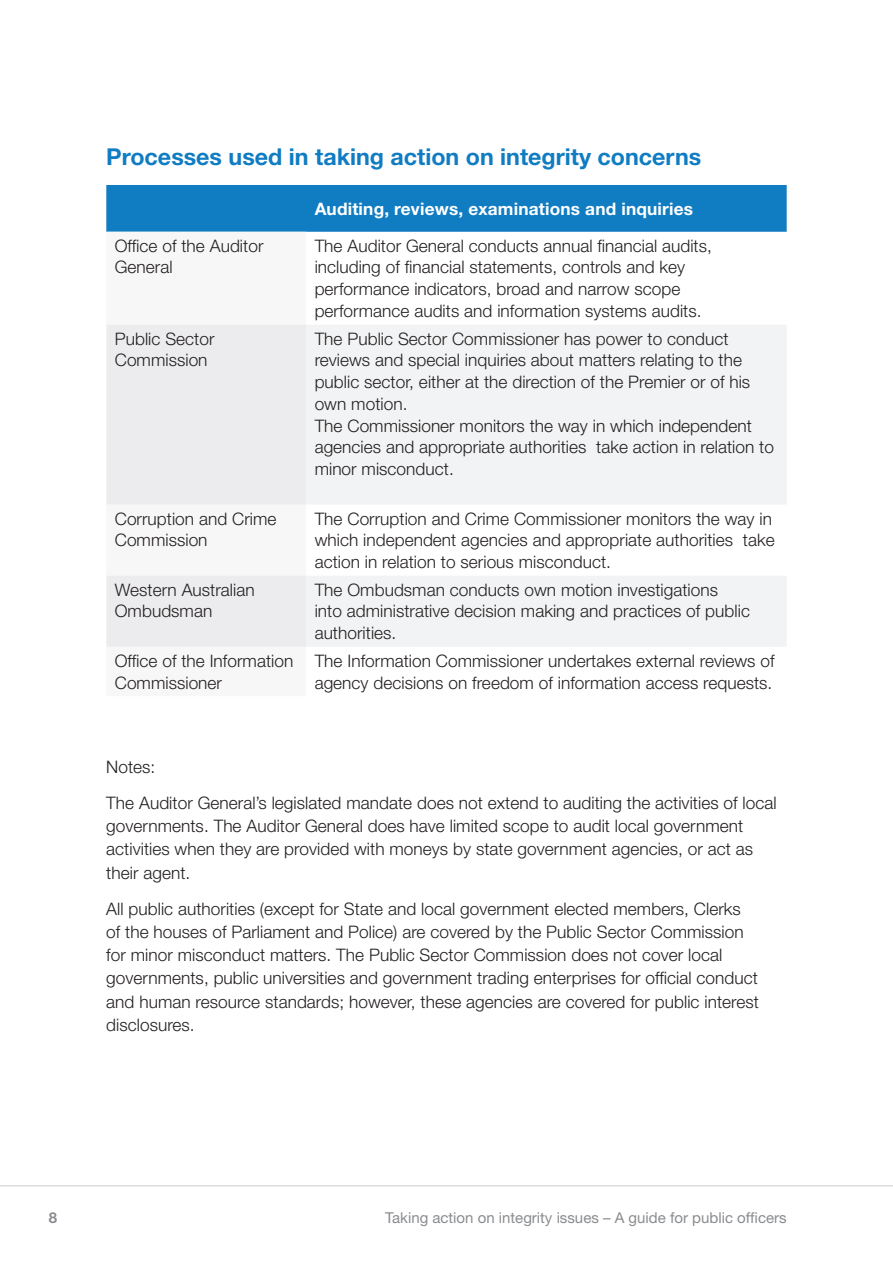
<style>
.page{position:relative;width:893px;height:1263px;background:#fff}
.page>*{position:absolute;margin:0;border:0;box-sizing:border-box;transform-origin:0 0}
.ICG_heading_2{font:700 23.25px "Helvetica Neue LT Pro";color:#107cc2}
.table_text{font:300 17.25px/21.8px "Helvetica Neue LT Pro";letter-spacing:.005em;color:#231f20}
.PSC_Body{font:300 17.25px/23.2px "Helvetica Neue LT Pro";letter-spacing:.005em;color:#231f20}
.table_header{font:700 17.25px "Helvetica Neue LT Pro";letter-spacing:.01em;color:#fff}
.t1{font:15px "Helvetica Neue LT Pro";color:#8a8c8f}
.t2{font:700 15px "Helvetica Neue LT Pro";color:#8a8c8f}
</style>
<div class="page">
<hr style="left:0;top:1185px;width:893px;height:1px;background:#dcdddf">
<div style="left:106px;top:185px;width:681px;height:47px;background:#107cc2"></div>
<svg style="left:106px;top:325px;width:200px;height:322px;fill:#ececee"></svg>
<svg style="left:306px;top:325px;width:480px;height:322px;fill:#f2f3f4"></svg>
<p class="ICG_heading_2" style="left:106px;top:142px;width:596px">Processes used in taking action on integrity concerns</p>
<p class="table_header" style="left:315px;top:197px;width:380px">Auditing, reviews, examinations and inquiries</p>
<p class="table_text" style="left:115px;top:234px;width:150px">Office of the Auditor<br>General</p>
<p class="table_text" style="left:315px;top:234px;width:399px">The Auditor General conducts annual financial audits, including of financial statements, controls and key performance indicators, broad and narrow scope performance audits and information systems audits.</p>
<p class="table_text" style="left:115px;top:327px;width:101px">Public Sector<br>Commission</p>
<p class="table_text" style="left:315px;top:327px;width:437px">The Public Sector Commissioner has power to conduct reviews and special inquiries about matters relating to the public sector, either at the direction of the Premier or of his own motion.</p>
<p class="table_text" style="left:315px;top:414px;width:461px">The Commissioner monitors the way in which independent agencies and appropriate authorities take action in relation to minor misconduct.</p>
<p class="table_text" style="left:115px;top:507px;width:163px">Corruption and Crime<br>Commission</p>
<p class="table_text" style="left:315px;top:507px;width:461px">The Corruption and Crime Commissioner monitors the way in which independent agencies and appropriate authorities take action in relation to serious misconduct.</p>
<p class="table_text" style="left:115px;top:578px;width:141px">Western Australian<br>Ombudsman</p>
<p class="table_text" style="left:315px;top:578px;width:437px">The Ombudsman conducts own motion investigations<br>into administrative decision making and practices of public authorities.</p>
<p class="table_text" style="left:115px;top:649px;width:180px">Office of the Information<br>Commissioner</p>
<p class="table_text" style="left:315px;top:649px;width:461px">The Information Commissioner undertakes external reviews of agency decisions on freedom of information access requests.</p>
<p class="PSC_Body" style="left:106px;top:755px;width:51px">Notes:</p>
<p class="PSC_Body" style="left:106px;top:791px;width:672px">The Auditor General’s legislated mandate does not extend to auditing the activities of local governments. The Auditor General does have limited scope to audit local government activities when they are provided with moneys by state government agencies, or act as their agent.</p>
<p class="PSC_Body" style="left:106px;top:896px;width:654px">All public authorities (except for State and local government elected members, Clerks of the houses of Parliament and Police) are covered by the Public Sector Commission for minor misconduct matters. The Public Sector Commission does not cover local governments, public universities and government trading enterprises for official conduct and human resource standards; however, these agencies are covered for public interest disclosures.</p>
<p class="t2" style="left:49px;top:1208px;width:10px">8</p>
<p class="t1" style="left:385px;top:1208px;width:403px">Taking action on integrity issues – A guide for public officers</p>
</div>
